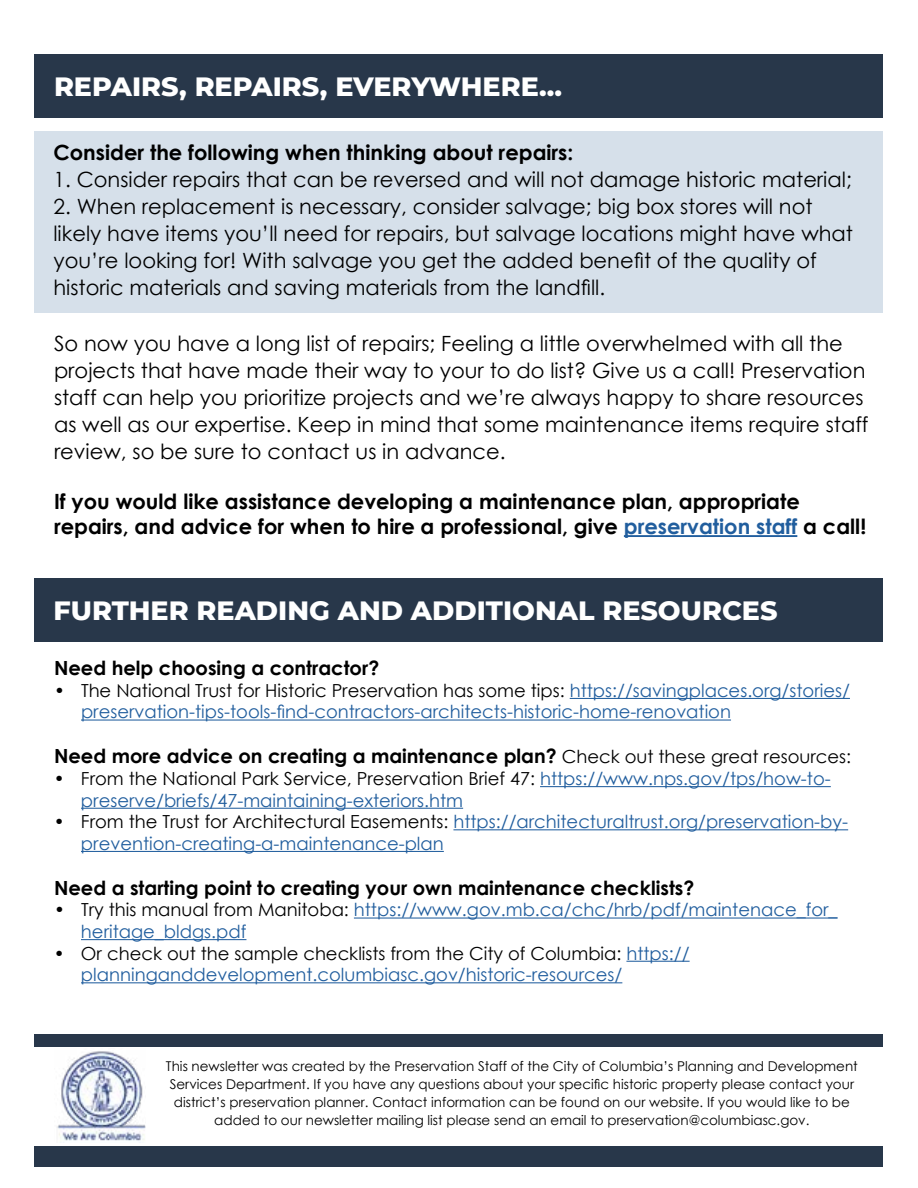
<style>
.page{position:relative;width:918px;height:1188px;background:#fff}
.page>*{position:absolute;margin:0;border:0;box-sizing:border-box;transform-origin:0 0}
.t1{font:800 27px "Montserrat";color:#fff}
.t2{font:21px/27px "Century Gothic";color:#000}
.t3{font:700 21px/25.2px "Century Gothic";color:#000}
.t4{font:700 19.5px "Century Gothic";color:#000}
.t5{font:18px/21.6px "Century Gothic";color:#215e9e}
.t6{font:13.5px/18px "Century Gothic";color:#000;text-align:center}
.s1{color:#215e9e}
.s2{color:#000}
.s3{font-weight:400;font-size:18px}
</style>
<div class="page">
<div style="left:35px;top:131px;width:848px;height:182px;background:#d6e0ea"></div>
<div style="left:34px;top:1034px;width:849px;height:132px;background:#28374a"></div>
<div style="left:24px;top:1047px;width:870px;height:98px;background:#fff"></div>
<img style="left:57px;top:1051px;width:89px;height:90px">
<div style="left:35px;top:54px;width:848px;height:64px;background:#28374a"></div>
<hr style="left:570px;top:698px;width:280px;height:1px;background:#215e9e">
<hr style="left:81px;top:720px;width:650px;height:1px;background:#215e9e">
<hr style="left:540px;top:786px;width:291px;height:1px;background:#215e9e">
<hr style="left:81px;top:808px;width:382px;height:1px;background:#215e9e">
<hr style="left:453px;top:829px;width:395px;height:1px;background:#215e9e">
<hr style="left:81px;top:851px;width:363px;height:1px;background:#215e9e">
<hr style="left:354px;top:918px;width:484px;height:1px;background:#215e9e">
<hr style="left:81px;top:939px;width:165px;height:1px;background:#215e9e">
<hr style="left:626px;top:961px;width:64px;height:1px;background:#215e9e">
<hr style="left:81px;top:982px;width:541px;height:1px;background:#215e9e">
<div style="left:34px;top:578px;width:849px;height:64px;background:#28374a"></div>
<hr style="left:624px;top:535px;width:173px;height:2px;background:#215e9e">
<h1 class="t1" style="left:54px;top:67px;width:510px">REPAIRS, REPAIRS, EVERYWHERE...</h1>
<p class="t3" style="left:53px;top:139px;width:521px">Consider the following when thinking about repairs:</p>
<p class="t2" style="left:53px;top:165px;width:800px">1. Consider repairs that can be reversed and will not damage historic material;</p>
<p class="t2" style="left:53px;top:192px;width:801px">2. When replacement is necessary, consider salvage; big box stores will not likely have items you’ll need for repairs, but salvage locations might have what you’re looking for! With salvage you get the added benefit of the quality of historic materials and saving materials from the landfill.</p>
<p class="t2" style="left:54px;top:329px;width:816px">So now you have a long list of repairs; Feeling a little overwhelmed with all the projects that have made their way to your to do list? Give us a call! Preservation staff can help you prioritize projects and we’re always happy to share resources as well as our expertise. Keep in mind that some maintenance items require staff review, so be sure to contact us in advance.</p>
<p class="t3" style="left:54px;top:488px;width:814px">If you would like assistance developing a maintenance plan, appropriate repairs, and advice for when to hire a professional, give <span class="s1">preservation staff</span> a call!</p>
<h1 class="t1" style="left:53px;top:591px;width:726px">FURTHER READING AND ADDITIONAL RESOURCES</h1>
<p class="t4" style="left:54px;top:653px;width:327px">Need help choosing a contractor?</p>
<p class="t5" style="left:81px;top:679px;width:770px;text-indent:-27px"><span class="s2">• The National Trust for Historic Preservation has some tips:</span> https://savingplaces.org/stories/ preservation-tips-tools-find-contractors-architects-historic-home-renovation</p>
<p class="t4" style="left:54px;top:741px;width:799px">Need more advice on creating a maintenance plan? <span class="s3">Check out these great resources:</span></p>
<p class="t5" style="left:81px;top:767px;width:751px;text-indent:-27px"><span class="s2">• From the National Park Service, Preservation Brief 47:</span> https://www.nps.gov/tps/how-to&shy;preserve/briefs/47-maintaining-exteriors.htm</p>
<p class="t5" style="left:81px;top:811px;width:769px;text-indent:-27px"><span class="s2">• From the Trust for Architectural Easements:</span> https://architecturaltrust.org/preservation-by&shy;prevention-creating-a-maintenance-plan</p>
<p class="t4" style="left:54px;top:873px;width:642px">Need a starting point to creating your own maintenance checklists?</p>
<p class="t5" style="left:81px;top:899px;width:758px;text-indent:-27px"><span class="s2">• Try this manual from Manitoba:</span> https://www.gov.mb.ca/chc/hrb/pdf/maintenace_for_ heritage_bldgs.pdf</p>
<p class="t5" style="left:81px;top:942px;width:610px;text-indent:-27px"><span class="s2">• Or check out the sample checklists from the City of Columbia:</span> https:// planninganddevelopment.columbiasc.gov/historic-resources/</p>
<p class="t6" style="left:166px;top:1057px;width:693px">This newsletter was created by the Preservation Staff of the City of Columbia’s Planning and Development Services Department. If you have any questions about your specific historic property please contact your district’s preservation planner. Contact information can be found on our website. If you would like to be added to our newsletter mailing list please send an email to preservation@columbiasc.gov.</p>
</div>
